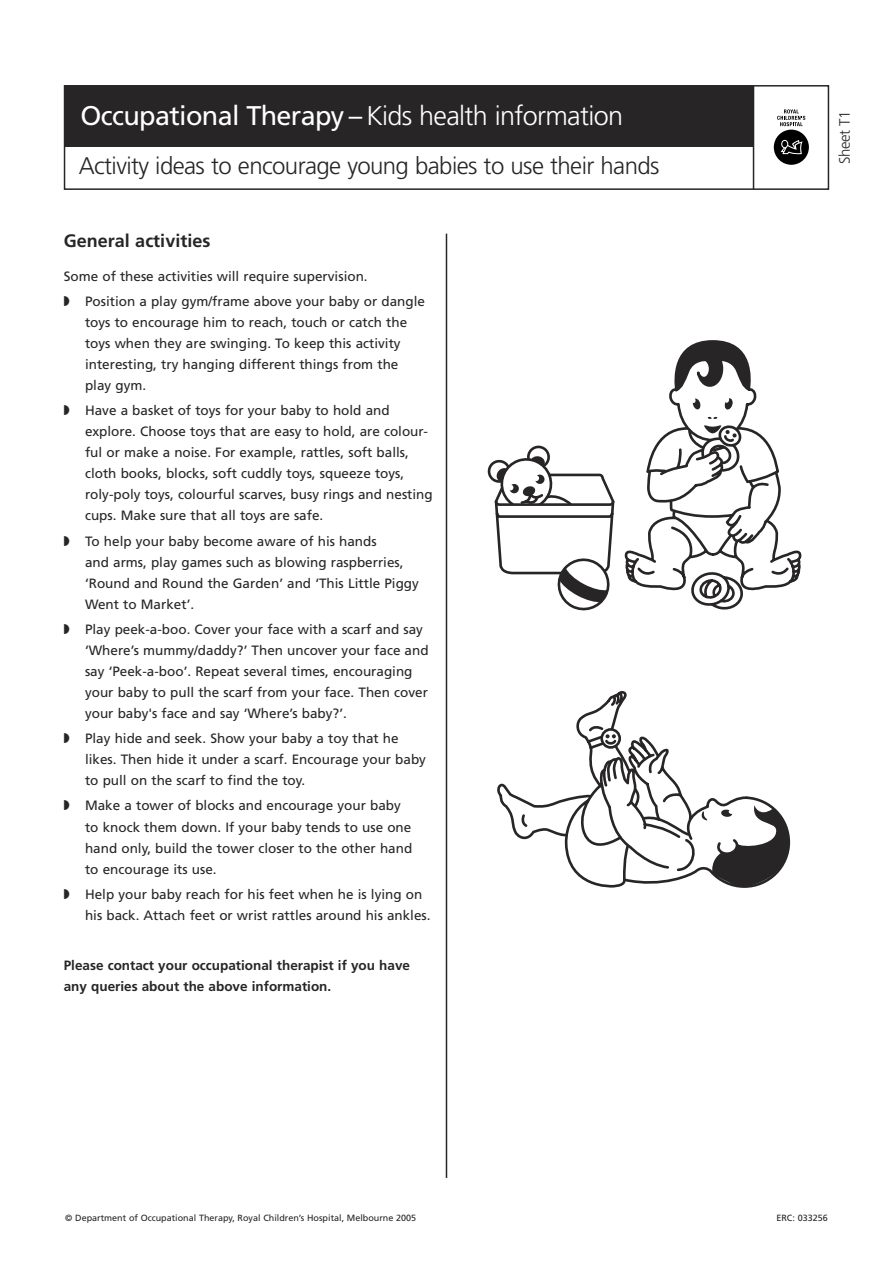
<style>
.page{position:relative;width:893px;height:1263px;background:#fff}
.page>*{position:absolute;margin:0;border:0;box-sizing:border-box;transform-origin:0 0}
.MAIN_HEADING{font:300 27px "Frutiger";letter-spacing:-.025em;color:#fff}
.MAIN_HEADING-2{font:300 24px "Frutiger";letter-spacing:-.025em;color:#272525}
.HEADINGS{font:700 18px "Frutiger";color:#272525}
.t1{font:300 15px "Frutiger";letter-spacing:-.025em;color:#272525}
.INDENT_TEXT{font:13.5px/21px "Frutiger";color:#272525}
.BOLD_TEXT{font:700 13.5px/21px "Frutiger";color:#272525}
.TEXT{font:13.5px "Frutiger";color:#272525}
.t2{font:9px "Frutiger";color:#272525}
.s1{font-weight:400}
.s2{font-family:"Monotype Sorts"}
</style>
<div class="page">
<hr style="left:446px;top:234px;width:1px;height:944px;background:#272525">
<svg style="left:774px;top:109px;width:35px;height:56px"></svg>
<div style="left:64px;top:85px;width:765px;height:105px;border:2px solid #272525"></div>
<div style="left:64px;top:85px;width:689px;height:62px;background:#272525"></div>
<hr style="left:753px;top:85px;width:1px;height:104px;background:#272525">
<svg style="left:488px;top:340px;width:314px;height:271px"></svg>
<svg style="left:497px;top:691px;width:294px;height:197px"></svg>
<p class="MAIN_HEADING" style="left:80px;top:101px;width:544px"><span class="s1">Occupational Therapy –</span> Kids health information</p>
<p class="MAIN_HEADING-2" style="left:79px;top:152px;width:582px">Activity ideas to encourage young babies to use their hands</p>
<p class="HEADINGS" style="left:64px;top:230px;width:148px">General activities</p>
<p class="TEXT" style="left:64px;top:268px;width:305px">Some of these activities will require supervision.</p>
<p class="INDENT_TEXT" style="left:85px;top:291px;width:341px;text-indent:-21px"><span class="s2">W</span> Position a play gym/frame above your baby or dangle toys to encourage him to reach, touch or catch the toys when they are swinging. To keep this activity interesting, try hanging different things from the play gym.</p>
<p class="INDENT_TEXT" style="left:85px;top:400px;width:349px;text-indent:-21px"><span class="s2">W</span> Have a basket of toys for your baby to hold and explore. Choose toys that are easy to hold, are colour&shy;ful or make a noise. For example, rattles, soft balls, cloth books, blocks, soft cuddly toys, squeeze toys, roly-poly toys, colourful scarves, busy rings and nesting cups. Make sure that all toys are safe.</p>
<p class="INDENT_TEXT" style="left:85px;top:531px;width:335px;text-indent:-21px"><span class="s2">W</span> To help your baby become aware of his hands<br>and arms, play games such as blowing raspberries, ‘Round and Round the Garden’ and ‘This Little Piggy Went to Market’.</p>
<p class="INDENT_TEXT" style="left:85px;top:619px;width:345px;text-indent:-21px"><span class="s2">W</span> Play peek-a-boo. Cover your face with a scarf and say ‘Where’s mummy/daddy?’ Then uncover your face and say ‘Peek-a-boo’. Repeat several times, encouraging your baby to pull the scarf from your face. Then cover your baby's face and say ‘Where’s baby?’.</p>
<p class="INDENT_TEXT" style="left:85px;top:728px;width:342px;text-indent:-21px"><span class="s2">W</span> Play hide and seek. Show your baby a toy that he likes. Then hide it under a scarf. Encourage your baby to pull on the scarf to find the toy.</p>
<p class="INDENT_TEXT" style="left:85px;top:795px;width:329px;text-indent:-21px"><span class="s2">W</span> Make a tower of blocks and encourage your baby to knock them down. If your baby tends to use one hand only, build the tower closer to the other hand to encourage its use.</p>
<p class="INDENT_TEXT" style="left:85px;top:884px;width:347px;text-indent:-21px"><span class="s2">W</span> Help your baby reach for his feet when he is lying on his back. Attach feet or wrist rattles around his ankles.</p>
<p class="BOLD_TEXT" style="left:64px;top:955px;width:348px">Please contact your occupational therapist if you have any queries about the above information.</p>
<p class="t1" style="left:836px;top:164px;width:55px;rotate:-90deg">Sheet T1</p>
<p class="t2" style="left:65px;top:1213px;width:352px">© Department of Occupational Therapy, Royal Children’s Hospital, Melbourne 2005</p>
<p class="t2" style="left:776px;top:1213px;width:53px">ERC: 033256</p>
</div>
